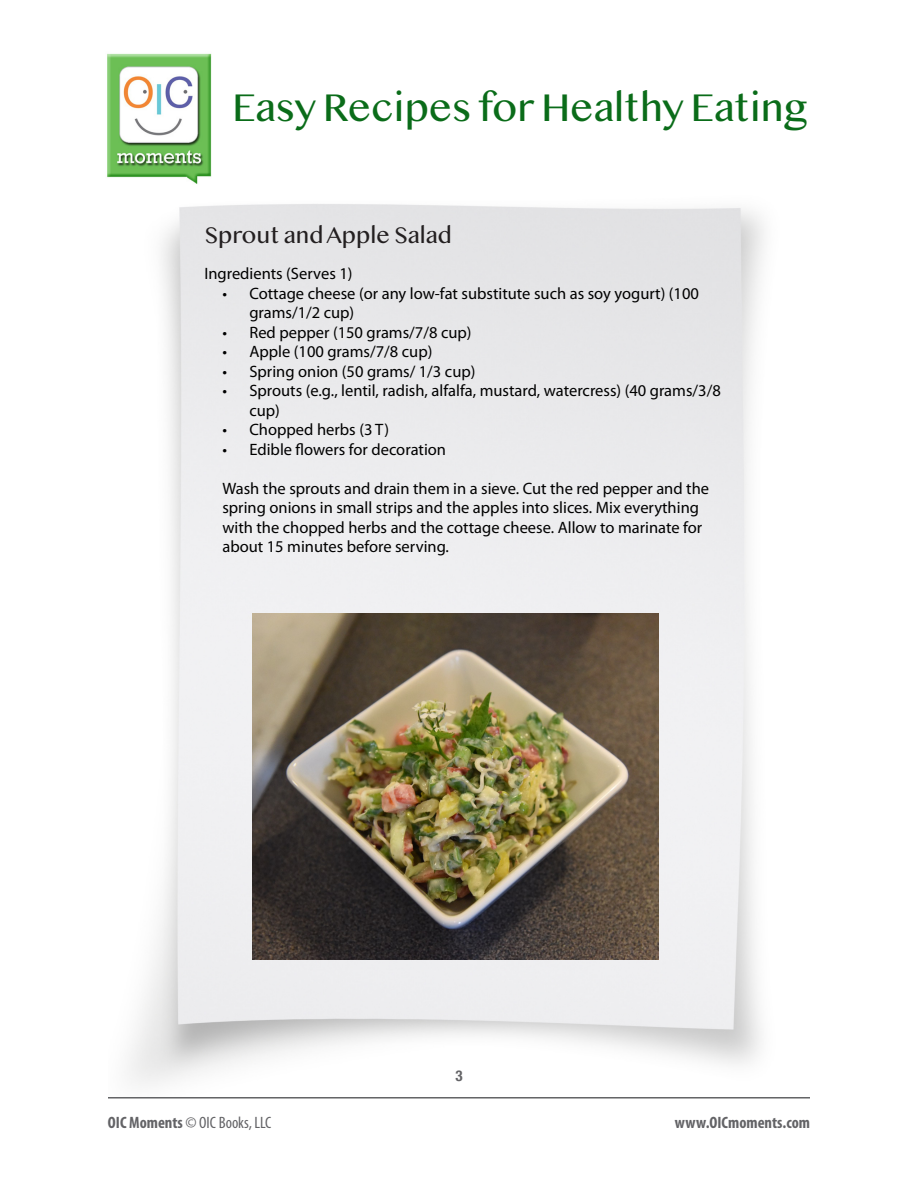
<style>
.page{position:relative;width:918px;height:1188px;background:#fff}
.page>*{position:absolute;margin:0;border:0;box-sizing:border-box;transform-origin:0 0}
.t1{font:36px "Bangla MN";letter-spacing:-.025em;color:#0a6c19}
.t2{font:21px "Bangla MN";letter-spacing:-.025em;color:#231f20}
.t3{font:16.5px/19.5px "Myriad Pro";color:#000}
.t4{font:condensed 16.5px "Myriad Pro";color:#636366}
.t5{font:700 condensed 16.5px "Myriad Pro";color:#636366}
.t6{font:700 condensed 15px "Helvetica Neue";color:#636366}
.s1{font-weight:700}
</style>
<div class="page">
<img style="left:129px;top:204px;width:635px;height:881px">
<hr style="left:108px;top:1097px;width:702px;height:2px;background:#636466">
<img style="left:107px;top:53px;width:105px;height:131px">
<img style="left:252px;top:614px;width:407px;height:345px">
<h1 class="t1" style="left:232px;top:83px;width:576px">Easy Recipes for Healthy Eating</h1>
<p class="t2" style="left:204px;top:221px;width:249px">Sprout and Apple Salad</p>
<p class="t3" style="left:204px;top:264px;width:150px">Ingredients (Serves 1)</p>
<p class="t3" style="left:249px;top:283px;width:451px;text-indent:-27px">• Cottage cheese (or any low-fat substitute such as soy yogurt) (100 grams/1/2 cup)</p>
<p class="t3" style="left:222px;top:322px;width:251px">• Red pepper (150 grams/7/8 cup)</p>
<p class="t3" style="left:222px;top:342px;width:211px">• Apple (100 grams/7/8 cup)</p>
<p class="t3" style="left:222px;top:361px;width:255px">• Spring onion (50 grams/ 1/3 cup)</p>
<p class="t3" style="left:249px;top:381px;width:473px;text-indent:-27px">• Sprouts (e.g., lentil, radish, alfalfa, mustard, watercress) (40 grams/3/8 cup)</p>
<p class="t3" style="left:222px;top:420px;width:168px">• Chopped herbs (3 T)</p>
<p class="t3" style="left:222px;top:439px;width:225px">• Edible flowers for decoration</p>
<p class="t3" style="left:222px;top:478px;width:488px">Wash the sprouts and drain them in a sieve. Cut the red pepper and the spring onions in small strips and the apples into slices. Mix everything with the chopped herbs and the cottage cheese. Allow to marinate for about 15 minutes before serving.</p>
<p class="t6" style="left:455px;top:1063px;width:9px">3</p>
<p class="t4" style="left:108px;top:1113px;width:165px"><span class="s1">OIC Moments</span> © OIC Books, LLC</p>
<p class="t5" style="left:675px;top:1112px;width:137px">www.OICmoments.com</p>
</div>
